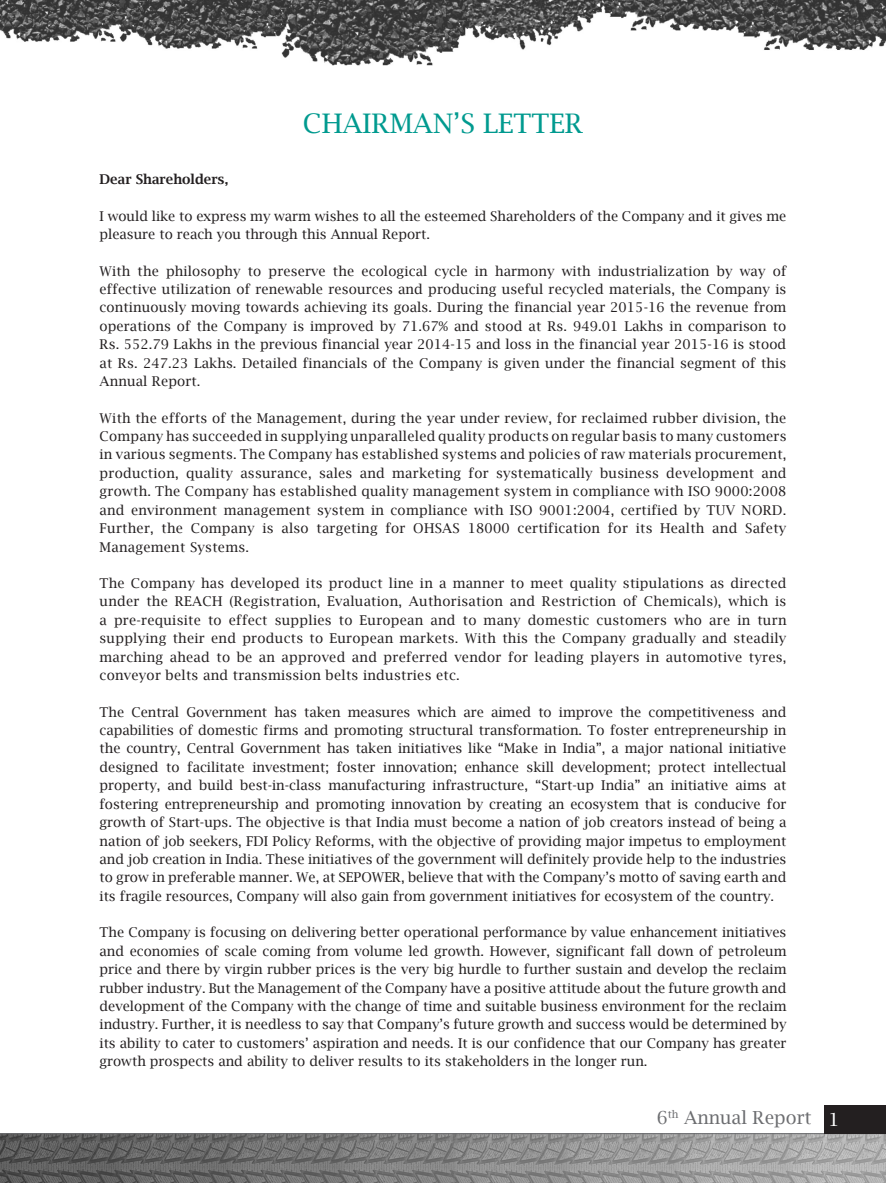
<style>
.page{position:relative;width:886px;height:1183px;background:#fff}
.page>*{position:absolute;margin:0;border:0;box-sizing:border-box;transform-origin:0 0}
.Heading{font:27px "Lucida Bright";color:#009a8f}
.t1{font:18px "Lucida Bright";color:#6c6d70}
.Body_Text{font:13.5px/18.5px "Lucida Bright";color:#231f20;text-align:justify}
.Body_Text-2{font:600 13.5px "Lucida Bright";color:#231f20}
.s1{color:#fff}
</style>
<div class="page">
<img style="left:0;top:1134px;width:886px;height:49px">
<hr style="left:0;top:1133px;width:886px;height:1px;background:#6c6d70">
<div style="left:824px;top:1105px;width:62px;height:29px;background:#231f20"></div>
<img style="left:0;top:0;width:886px;height:66px">
<p class="Heading" style="left:303px;top:108px;width:282px">CHAIRMAN’S LETTER</p>
<p class="Body_Text-2" style="left:100px;top:172px;width:130px">Dear Shareholders,</p>
<p class="Body_Text" style="left:100px;top:207px;width:688px">I would like to express my warm wishes to all the esteemed Shareholders of the Company and it gives me pleasure to reach you through this Annual Report.</p>
<p class="Body_Text" style="left:100px;top:262px;width:688px">With the philosophy to preserve the ecological cycle in harmony with industrialization by way of effective utilization of renewable resources and producing useful recycled materials, the Company is continuously moving towards achieving its goals. During the financial year 2015-16 the revenue from operations of the Company is improved by 71.67% and stood at Rs. 949.01 Lakhs in comparison to Rs. 552.79 Lakhs in the previous financial year 2014-15 and loss in the financial year 2015-16 is stood at Rs. 247.23 Lakhs. Detailed financials of the Company is given under the financial segment of this Annual Report.</p>
<p class="Body_Text" style="left:100px;top:409px;width:688px">With the efforts of the Management, during the year under review, for reclaimed rubber division, the Company has succeeded in supplying unparalleled quality products on regular basis to many customers in various segments. The Company has established systems and policies of raw materials procurement, production, quality assurance, sales and marketing for systematically business development and growth. The Company has established quality management system in compliance with ISO 9000:2008 and environment management system in compliance with ISO 9001:2004, certified by TUV NORD.<br>Further, the Company is also targeting for OHSAS 18000 certification for its Health and Safety Management Systems.</p>
<p class="Body_Text" style="left:100px;top:574px;width:688px">The Company has developed its product line in a manner to meet quality stipulations as directed under the REACH (Registration, Evaluation, Authorisation and Restriction of Chemicals), which is a pre-requisite to effect supplies to European and to many domestic customers who are in turn supplying their end products to European markets. With this the Company gradually and steadily marching ahead to be an approved and preferred vendor for leading players in automotive tyres, conveyor belts and transmission belts industries etc.</p>
<p class="Body_Text" style="left:100px;top:703px;width:688px">The Central Government has taken measures which are aimed to improve the competitiveness and capabilities of domestic firms and promoting structural transformation. To foster entrepreneurship in the country, Central Government has taken initiatives like “Make in India”, a major national initiative designed to facilitate investment; foster innovation; enhance skill development; protect intellectual property, and build best-in-class manufacturing infrastructure, “Start-up India” an initiative aims at fostering entrepreneurship and promoting innovation by creating an ecosystem that is conducive for growth of Start-ups. The objective is that India must become a nation of job creators instead of being a nation of job seekers, FDI Policy Reforms, with the objective of providing major impetus to employment and job creation in India. These initiatives of the government will definitely provide help to the industries to grow in preferable manner. We, at SEPOWER, believe that with the Company’s motto of saving earth and its fragile resources, Company will also gain from government initiatives for ecosystem of the country.</p>
<p class="Body_Text" style="left:100px;top:923px;width:688px">The Company is focusing on delivering better operational performance by value enhancement initiatives and economies of scale coming from volume led growth. However, significant fall down of petroleum price and there by virgin rubber prices is the very big hurdle to further sustain and develop the reclaim rubber industry. But the Management of the Company have a positive attitude about the future growth and development of the Company with the change of time and suitable business environment for the reclaim industry. Further, it is needless to say that Company’s future growth and success would be determined by its ability to cater to customers’ aspiration and needs. It is our confidence that our Company has greater growth prospects and ability to deliver results to its stakeholders in the longer run.</p>
<p class="t1" style="left:657px;top:1107px;width:184px">6<sup>th</sup> Annual Report <span class="s1">1</span></p>
</div>
